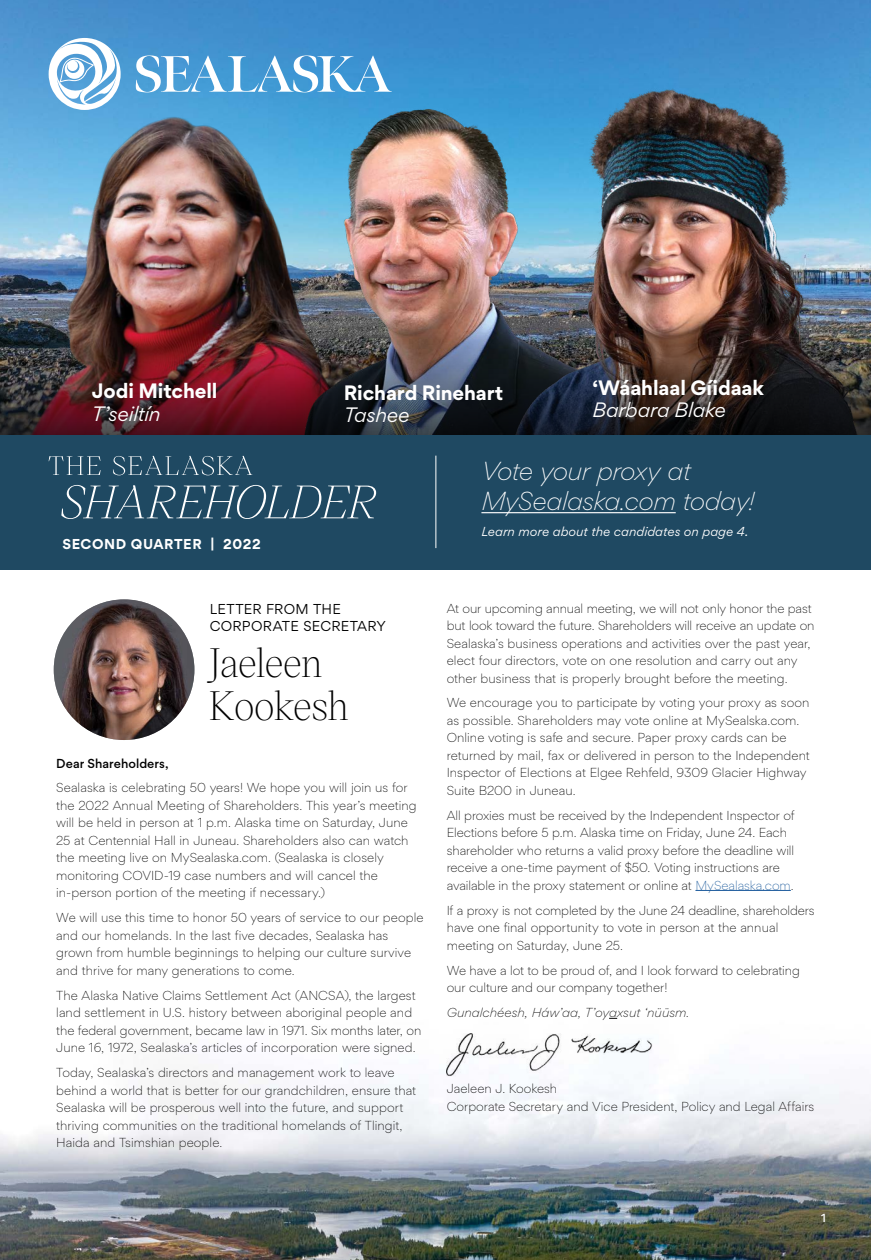
<style>
.page{position:relative;width:871px;height:1260px;background:#fff}
.page>*{position:absolute;margin:0;border:0;box-sizing:border-box;transform-origin:0 0}
.t1{font:300 39.88px/43.8px "Victor Serif";letter-spacing:-.025em;color:#000}
.t2{font:italic 300 25px/30px "Gordita";letter-spacing:-.015em;color:#fff}
.t3{font:700 20px/22.5px "Gordita";letter-spacing:-.005em;color:#fff}
.t4{font:13.75px/16.5px "Gordita";letter-spacing:.015em;color:#000}
.t5{font:700 13.75px "Gordita";letter-spacing:.045em;color:#fff}
.t6{font:300 12.5px/17.5px "Gordita";color:#000}
.t7{font:italic 300 12.5px "Gordita";letter-spacing:.005em;color:#000}
.t8{font:italic 12.5px "Gordita";letter-spacing:.005em;color:#fff}
.t9{font:500 12.5px "Gordita";letter-spacing:.005em;color:#000}
.t10{font:500 11.25px "Gordita";color:#fff}
.s1{font-weight:400;font-style:italic}
.s2{color:#215e9e}
</style>
<div class="page">
<img style="left:0;top:0;width:871px;height:324px">
<img style="left:22px;top:103px;width:246px;height:221px">
<img style="left:268px;top:89px;width:221px;height:235px">
<img style="left:489px;top:85px;width:382px;height:239px">
<img style="left:0;top:324px;width:871px;height:111px">
<img style="left:0;top:1017px;width:871px;height:243px">
<hr style="left:695px;top:890px;width:96px;height:1px;background:#215e9e">
<img style="left:54px;top:599px;width:140px;height:141px;border-radius:70px">
<svg style="left:49px;top:38px;width:72px;height:72px"></svg>
<svg style="left:136px;top:55px;width:256px;height:37px"></svg>
<img style="left:446px;top:1033px;width:206px;height:43px">
<div style="left:0;top:435px;width:871px;height:135px;background:#1f4962"></div>
<svg style="left:49px;top:456px;width:52px;height:19px"></svg>
<svg style="left:113px;top:456px;width:139px;height:19px"></svg>
<svg style="left:61px;top:485px;width:315px;height:34px"></svg>
<hr style="left:481px;top:512px;width:195px;height:1px;background:#fff">
<hr style="left:435px;top:456px;width:1px;height:92px;background:#fff">
<p class="t3" style="left:92px;top:379px;width:127px">Jodi Mitchell<br><span class="s1">T’seiltín</span></p>
<p class="t3" style="left:344px;top:381px;width:161px">Richard Rinehart<br><span class="s1">Tashee</span></p>
<p class="t3" style="left:592px;top:376px;width:173px">‘Wáahlaal Gíidaak<br><span class="s1">Barbara Blake</span></p>
<p class="t5" style="left:62px;top:534px;width:200px">SECOND QUARTER | 2022</p>
<p class="t4" style="left:210px;top:601px;width:178px">LETTER FROM THE<br>CORPORATE SECRETARY</p>
<p class="t1" style="left:208px;top:639px;width:142px">Jaeleen<br>Kookesh</p>
<p class="t9" style="left:56px;top:754px;width:114px">Dear Shareholders,</p>
<p class="t6" style="left:56px;top:779px;width:362px">Sealaska is celebrating 50 years! We hope you will join us for the 2022 Annual Meeting of Shareholders. This year’s meeting will be held in person at 1 p.m. Alaska time on Saturday, June 25 at Centennial Hall in Juneau. Shareholders also can watch the meeting live on MySealaska.com. (Sealaska is closely monitoring COVID-19 case numbers and will cancel the in-person portion of the meeting if necessary.)</p>
<p class="t6" style="left:56px;top:909px;width:369px">We will use this time to honor 50 years of service to our people and our homelands. In the last five decades, Sealaska has grown from humble beginnings to helping our culture survive and thrive for many generations to come.</p>
<p class="t6" style="left:56px;top:986px;width:367px">The Alaska Native Claims Settlement Act (ANCSA), the largest land settlement in U.S. history between aboriginal people and the federal government, became law in 1971. Six months later, on June 16, 1972, Sealaska’s articles of incorporation were signed.</p>
<p class="t6" style="left:56px;top:1064px;width:361px">Today, Sealaska’s directors and management work to leave behind a world that is better for our grandchildren, ensure that Sealaska will be prosperous well into the future, and support thriving communities on the traditional homelands of Tlingit, Haida and Tsimshian people.</p>
<p class="t2" style="left:481px;top:456px;width:275px">Vote your proxy at<br>MySealaska.com today!</p>
<p class="t8" style="left:481px;top:523px;width:268px">Learn more about the candidates on page 4.</p>
<p class="t6" style="left:447px;top:599px;width:369px">At our upcoming annual meeting, we will not only honor the past but look toward the future. Shareholders will receive an update on Sealaska’s business operations and activities over the past year, elect four directors, vote on one resolution and carry out any other business that is properly brought before the meeting.</p>
<p class="t6" style="left:447px;top:694px;width:365px">We encourage you to participate by voting your proxy as soon as possible. Shareholders may vote online at MySealska.com.<br>Online voting is safe and secure. Paper proxy cards can be returned by mail, fax or delivered in person to the Independent Inspector of Elections at Elgee Rehfeld, 9309 Glacier Highway Suite B200 in Juneau.</p>
<p class="t6" style="left:447px;top:806px;width:349px">All proxies must be received by the Independent Inspector of Elections before 5 p.m. Alaska time on Friday, June 24. Each shareholder who returns a valid proxy before the deadline will receive a one-time payment of $50. Voting instructions are available in the proxy statement or online at <span class="s2">MySealaska.com</span>.</p>
<p class="t6" style="left:447px;top:901px;width:369px">If a proxy is not completed by the June 24 deadline, shareholders have one final opportunity to vote in person at the annual meeting on Saturday, June 25.</p>
<p class="t6" style="left:447px;top:961px;width:355px">We have a lot to be proud of, and I look forward to celebrating our culture and our company together!</p>
<p class="t7" style="left:447px;top:1004px;width:244px">Gunalchéesh, Háw’aa, T’oyaxsut ‘nüüsm.</p>
<p class="t6" style="left:447px;top:1079px;width:112px">Jaeleen J. Kookesh</p>
<p class="t6" style="left:447px;top:1097px;width:369px">Corporate Secretary and Vice President, Policy and Legal Affairs</p>
<p class="t10" style="left:821px;top:1211px;width:6px">1</p>
</div>
